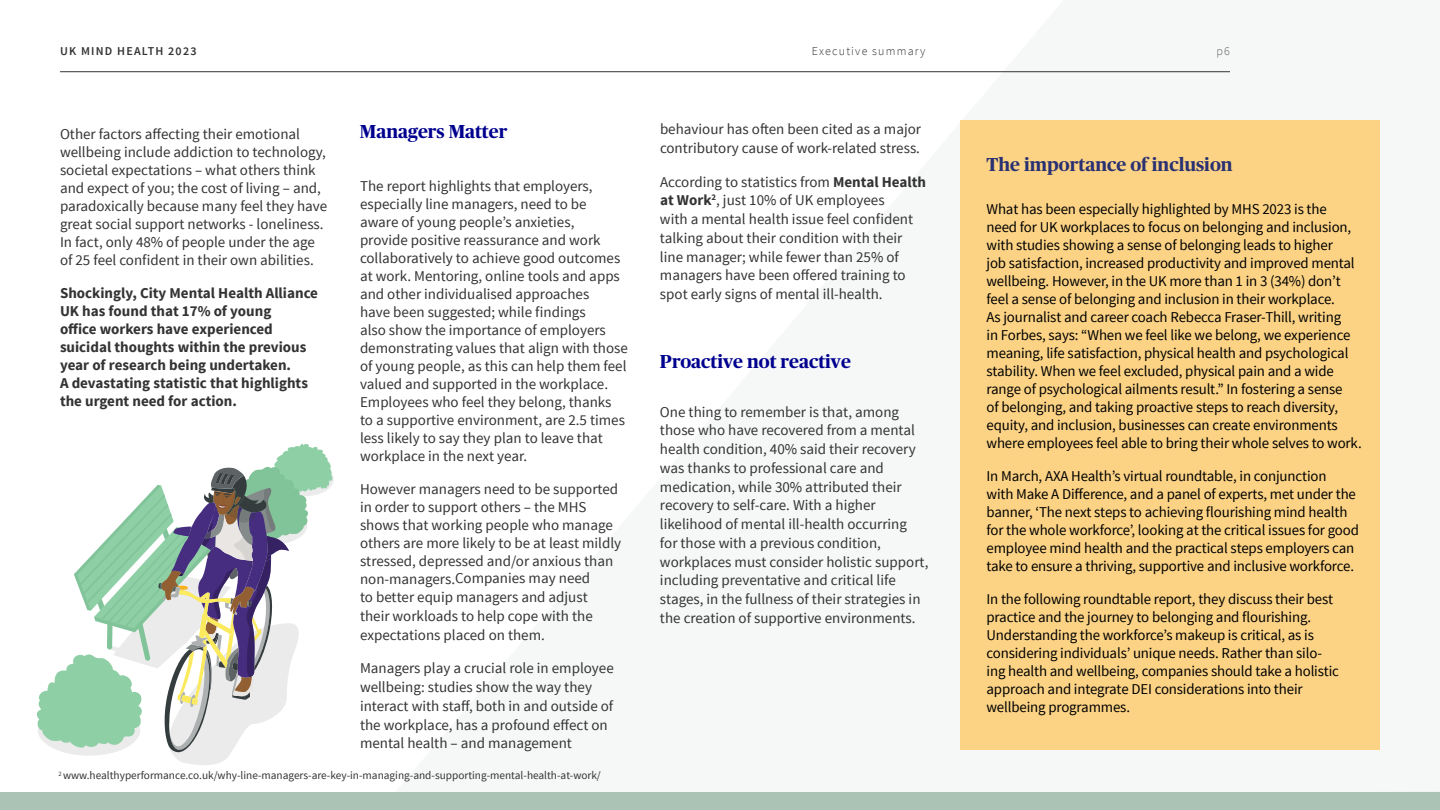
<style>
.page{position:relative;width:1440px;height:810px;background:#fff}
.page>*{position:absolute;margin:0;border:0;box-sizing:border-box;transform-origin:0 0}
.t1{font:700 18.75px "Publico Headline";color:#00008f}
.t2{font:700 18.75px "Publico Headline";color:#293172}
.t3{font:15px/18.8px "Source Sans Pro";color:#333}
.t4{font:15px/18px "Source Sans Pro";letter-spacing:-.01em;color:#000}
.t5{font:700 15px/18px "Source Sans Pro";color:#333}
.t6{font:300 12px "Source Sans Pro";letter-spacing:.1em;color:#333}
.t7{font:600 12px "Source Sans Pro";letter-spacing:.1em;color:#333}
.t8{font:11.25px "Source Sans Pro";color:#333}
.s1{font-weight:700}
</style>
<div class="page">
<hr style="left:60px;top:71px;width:1170px;height:1px;background:#333">
<div style="left:0;top:792px;width:1440px;height:18px;background:#abc3b4"></div>
<div style="left:960px;top:120px;width:420px;height:630px;background:#fcd385"></div>
<svg style="left:37px;top:444px;width:297px;height:321px"></svg>
<p class="t7" style="left:60px;top:44px;width:138px">UK MIND HEALTH 2023</p>
<p class="t6" style="left:812px;top:44px;width:115px">Executive summary</p>
<p class="t6" style="left:1217px;top:44px;width:15px">p6</p>
<p class="t1" style="left:360px;top:118px;width:149px">Managers Matter</p>
<p class="t3" style="left:60px;top:125px;width:269px;line-height:18px">Other factors affecting their emotional wellbeing include addiction to technology, societal expectations – what others think and expect of you; the cost of living – and, paradoxically because many feel they have great social support networks - loneliness.<br>In fact, only 48% of people under the age of 25 feel confident in their own abilities.</p>
<p class="t5" style="left:60px;top:284px;width:260px">Shockingly, City Mental Health Alliance UK has found that 17% of young<br>office workers have experienced suicidal thoughts within the previous year of research being undertaken.<br>A devastating statistic that highlights the urgent need for action.</p>
<p class="t3" style="left:360px;top:177px;width:269px;line-height:18px">The report highlights that employers, especially line managers, need to be aware of young people’s anxieties,<br>provide positive reassurance and work collaboratively to achieve good outcomes at work. Mentoring, online tools and apps and other individualised approaches<br>have been suggested; while findings<br>also show the importance of employers demonstrating values that align with those of young people, as this can help them feel valued and supported in the workplace.<br>Employees who feel they belong, thanks to a supportive environment, are 2.5 times less likely to say they plan to leave that workplace in the next year.</p>
<p class="t3" style="left:360px;top:480px;width:263px;line-height:18.2px">However managers need to be supported in order to support others – the MHS shows that working people who manage others are more likely to be at least mildly stressed, depressed and/or anxious than non-managers.Companies may need<br>to better equip managers and adjust<br>their workloads to help cope with the expectations placed on them.</p>
<p class="t3" style="left:360px;top:659px;width:255px">Managers play a crucial role in employee wellbeing: studies show the way they interact with staff, both in and outside of the workplace, has a profound effect on mental health – and management</p>
<p class="t8" style="left:58px;top:769px;width:544px"><sup>2</sup> www.healthyperformance.co.uk/why-line-managers-are-key-in-managing-and-supporting-mental-health-at-work/</p>
<p class="t3" style="left:660px;top:120px;width:263px">behaviour has often been cited as a major contributory cause of work-related stress.</p>
<p class="t3" style="left:660px;top:172px;width:268px">According to statistics from <span class="s1">Mental Health at Work</span><sup>2</sup>, just 10% of UK employees<br>with a mental health issue feel confident talking about their condition with their line manager; while fewer than 25% of managers have been offered training to spot early signs of mental ill-health.</p>
<p class="t1" style="left:660px;top:348px;width:192px">Proactive not reactive</p>
<p class="t3" style="left:660px;top:403px;width:270px">One thing to remember is that, among those who have recovered from a mental health condition, 40% said their recovery was thanks to professional care and medication, while 30% attributed their recovery to self-care. With a higher likelihood of mental ill-health occurring<br>for those with a previous condition, workplaces must consider holistic support, including preventative and critical life stages, in the fullness of their strategies in the creation of supportive environments.</p>
<p class="t2" style="left:987px;top:151px;width:248px">The importance of inclusion</p>
<p class="t4" style="left:987px;top:200px;width:377px">What has been especially highlighted by MHS 2023 is the<br>need for UK workplaces to focus on belonging and inclusion, with studies showing a sense of belonging leads to higher<br>job satisfaction, increased productivity and improved mental wellbeing. However, in the UK more than 1 in 3 (34%) don’t feel a sense of belonging and inclusion in their workplace.<br>As journalist and career coach Rebecca Fraser-Thill, writing<br>in Forbes, says: “When we feel like we belong, we experience meaning, life satisfaction, physical health and psychological stability. When we feel excluded, physical pain and a wide range of psychological ailments result.” In fostering a sense<br>of belonging, and taking proactive steps to reach diversity, equity, and inclusion, businesses can create environments where employees feel able to bring their whole selves to work.</p>
<p class="t4" style="left:987px;top:467px;width:374px">In March, AXA Health’s virtual roundtable, in conjunction<br>with Make A Difference, and a panel of experts, met under the banner, ‘The next steps to achieving flourishing mind health for the whole workforce’, looking at the critical issues for good employee mind health and the practical steps employers can take to ensure a thriving, supportive and inclusive workforce.</p>
<p class="t4" style="left:987px;top:590px;width:354px">In the following roundtable report, they discuss their best practice and the journey to belonging and flourishing.<br>Understanding the workforce’s makeup is critical, as is considering individuals’ unique needs. Rather than silo&shy;ing health and wellbeing, companies should take a holistic approach and integrate DEI considerations into their wellbeing programmes.</p>
</div>
